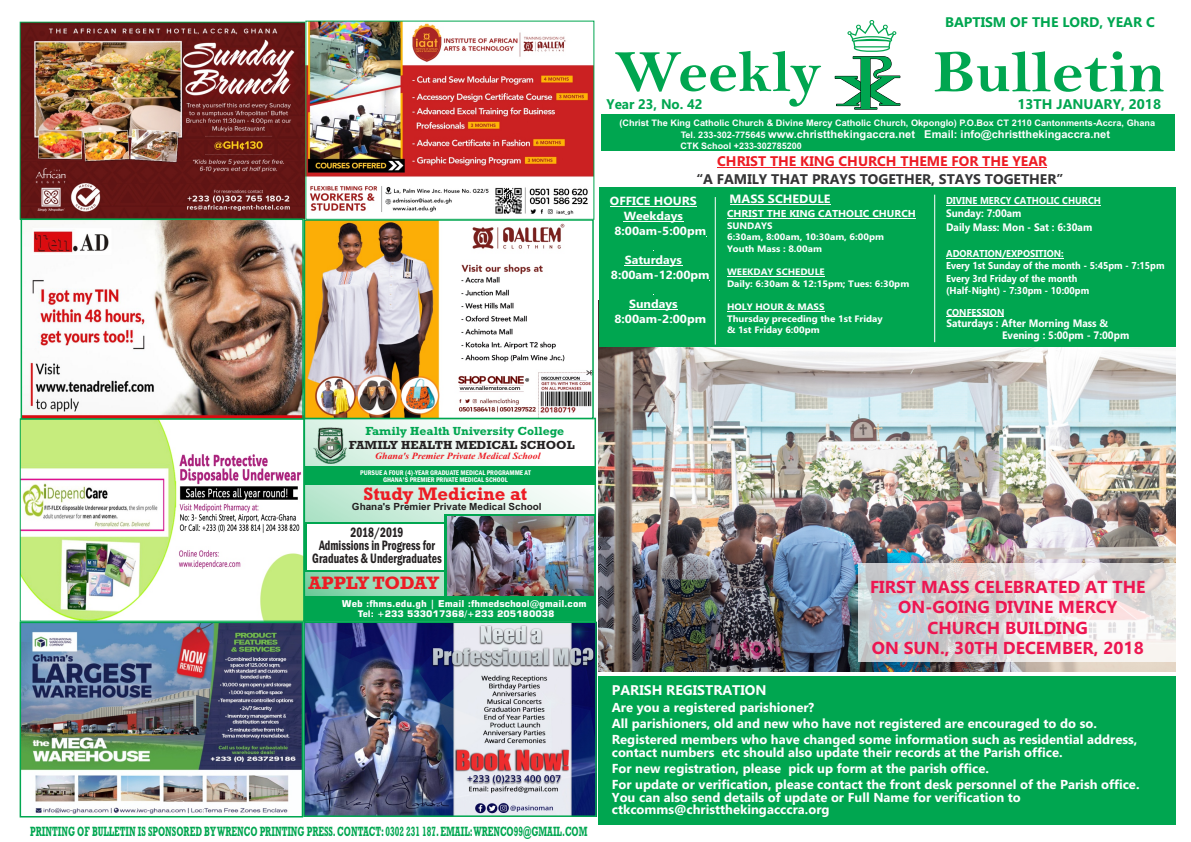
<style>
.page{position:relative;width:1191px;height:842px;background:#fff}
.page>*{position:absolute;margin:0;border:0;box-sizing:border-box;transform-origin:0 0}
.t1{font:59.9px "Bell MT Bold";color:#00a650;scale:1.11 1}
.t2{font:59.9px "Bell MT Bold";color:#00a650;scale:1.04 1}
.t3{font:700 18.4px "Rockwell";color:#ed1c24}
.t4{font:700 18.2px "Rockwell";letter-spacing:-.015em;color:#ed1c24}
.t5{font:700 17.4px/20.4px "Ebrima";color:#ed1651;text-align:center}
.t6{font:600 condensed 14.1px/13.3px "Franklin Gothic";color:#231f20;text-align:center;scale:.82 1}
.t7{font:700 14px "Ebrima";color:#343435}
.t8{font:700 14px "Ebrima";color:#ed1c24}
.t9{font:700 14px "Ebrima";color:#fff}
.t10{font:700 14px "Ebrima";color:#00a650}
.t11{font:700 14px "Ebrima";color:#00a650;scale:.96 1}
.t12{font:700 13.9px "Ebrima";color:#00a650}
.t13{font:700 13.6px "Rockwell";color:#00a650;scale:.62 1}
.t14{font:700 13px/16.2px "Ebrima";color:#fff}
.t15{font:700 12px "Ebrima";color:#fff;scale:1.05 1}
.t16{font:700 11.9px "Rockwell";color:#00a650}
.t17{font:700 11.9px "Rockwell";color:#231f20}
.t18{font:700 11.8px/14.7px "Ebrima";color:#fff;scale:1.05 1}
.t19{font:700 10.8px/13.5px "Ebrima";color:#fff;scale:.93 1}
.t20{font:700 10.8px "Arial";color:#fff}
.t21{font:700 10px/12.5px "Ebrima";color:#fff;scale:.93 1}
.t22{font:700 10px "Ebrima";color:#fff;scale:1.05 1}
.t23{font:700 9.9px "Arial";color:#231f20}
.t24{font:700 9.5px "Square 721 BT";color:#fff}
.t25{font:italic 700 9.5px "Times New Roman";color:#ed1c24}
.t26{font:700 9.3px/11.6px "Ebrima";color:#fff;scale:1.05 1}
.t27{font:700 9.1px "Square 721 BT";color:#fff}
.t28{font:700 9px "Arial";color:#fff}
.t29{font:600 condensed 7px/7.9px "Franklin Gothic";color:#fff;text-align:center}
.s1{font-size:9px}
</style>
<div class="page">
<img style="left:20px;top:21px;width:575px;height:599px">
<div style="left:20px;top:418px;width:284px;height:204px;border:1px solid #00a650"></div>
<svg style="left:305px;top:420px;width:289px;height:201px"></svg>
<div style="left:305px;top:466px;width:290px;height:18px;background:#00a650"></div>
<img style="left:314px;top:426px;width:33px;height:38px">
<div style="left:305px;top:522px;width:147px;height:50px;background:#00a650"></div>
<div style="left:444px;top:514px;width:151px;height:85px;background:linear-gradient(to bottom,#00a650,#00a650)"></div>
<img style="left:448px;top:516px;width:146px;height:80px">
<div style="left:305px;top:596px;width:289px;height:24px;background:#00a650"></div>
<div style="left:307px;top:524px;width:136px;height:46px;background:#fff"></div>
<div style="left:20px;top:22px;width:286px;height:198px;border:1px solid #00a650"></div>
<div style="left:304px;top:219px;width:290px;height:200px;border:1px solid #00a650"></div>
<div style="left:305px;top:21px;width:289px;height:199px;border:1px solid #00a650"></div>
<div style="left:21px;top:219px;width:283px;height:201px;border:1px solid #00a650"></div>
<img style="left:22px;top:624px;width:279px;height:190px">
<div style="left:20px;top:622px;width:283px;height:195px;border:1px solid #00a650"></div>
<img style="left:305px;top:623px;width:290px;height:192px">
<div style="left:303px;top:621px;width:294px;height:196px;border:1px solid #00a650"></div>
<img style="left:599px;top:347px;width:576px;height:325px">
<div style="left:599px;top:188px;width:576px;height:159px;background:#00a650"></div>
<div style="left:601px;top:114px;width:573px;height:37px;background:#00a650"></div>
<hr style="left:717px;top:168px;width:49px;height:1px;background:#ed1c24">
<hr style="left:800px;top:168px;width:34px;height:1px;background:#ed1c24">
<hr style="left:838px;top:168px;width:58px;height:1px;background:#ed1c24">
<hr style="left:900px;top:168px;width:47px;height:1px;background:#ed1c24">
<hr style="left:1012px;top:168px;width:35px;height:1px;background:#ed1c24">
<svg style="left:834px;top:20px;width:66px;height:90px"></svg>
<hr style="left:729px;top:204px;width:35px;height:1px;background:#fff">
<hr style="left:768px;top:204px;width:62px;height:1px;background:#fff">
<hr style="left:727px;top:218px;width:189px;height:1px;background:#fff">
<hr style="left:727px;top:276px;width:98px;height:1px;background:#fff">
<hr style="left:727px;top:311px;width:97px;height:1px;background:#fff">
<hr style="left:946px;top:205px;width:155px;height:1px;background:#fff">
<hr style="left:946px;top:258px;width:117px;height:1px;background:#fff">
<hr style="left:946px;top:316px;width:58px;height:1px;background:#fff">
<hr style="left:610px;top:206px;width:87px;height:1px;background:#fff">
<hr style="left:624px;top:221px;width:59px;height:1px;background:#fff">
<hr style="left:624px;top:265px;width:58px;height:1px;background:#fff">
<hr style="left:629px;top:309px;width:48px;height:1px;background:#fff">
<hr style="left:715px;top:197px;width:1px;height:148px;background:#fff">
<hr style="left:934px;top:195px;width:1px;height:147px;background:#fff">
<div style="left:857px;top:563px;width:319px;height:99px;background:#fff;opacity:.73"></div>
<div style="left:598px;top:676px;width:578px;height:148px;background:#00a650"></div>
<p class="t12" style="left:945px;top:17px;width:211px">BAPTISM OF THE LORD, YEAR C</p>
<h1 class="t2" style="left:615px;top:51px;width:200px">Weekly</h1>
<h1 class="t1" style="left:933px;top:51px;width:210px">Bulletin</h1>
<p class="t10" style="left:1017px;top:99px;width:145px">13TH JANUARY, 2018</p>
<p class="t28" style="left:619px;top:119px;width:537px">(Christ The King Catholic Church &amp; Divine Mercy Catholic Church, Okponglo) P.O.Box CT 2110 Cantonments-Accra, Ghana</p>
<p class="t20" style="left:680px;top:130px;width:431px"><span class="s1">Tel. 233-302-775645</span> www.christthekingaccra.net Email: info@christthekingaccra.net</p>
<p class="t11" style="left:606px;top:99px;width:101px">Year 23, No. 42</p>
<p class="t28" style="left:680px;top:143px;width:123px">CTK School +233-302785200</p>
<p class="t8" style="left:717px;top:156px;width:331px">CHRIST THE KING CHURCH THEME FOR THE YEAR</p>
<p class="t15" style="left:729px;top:194px;width:98px">MASS SCHEDULE</p>
<p class="t22" style="left:727px;top:210px;width:181px">CHRIST THE KING CATHOLIC CHURCH</p>
<p class="t26" style="left:727px;top:221px;width:151px">SUNDAYS<br>6:30am, 8:00am, 10:30am, 6:00pm<br>Youth Mass : 8.00am</p>
<p class="t26" style="left:727px;top:267px;width:175px">WEEKDAY SCHEDULE<br>Daily: 6:30am &amp; 12:15pm; Tues: 6:30pm</p>
<p class="t26" style="left:727px;top:302px;width:150px">HOLY HOUR &amp; MASS<br>Thursday preceding the 1st Friday &amp; 1st Friday 6:00pm</p>
<p class="t7" style="left:696px;top:174px;width:368px">“A FAMILY THAT PRAYS TOGETHER, STAYS TOGETHER”</p>
<p class="t21" style="left:946px;top:195px;width:168px">DIVINE MERCY CATHOLIC CHURCH</p>
<p class="t19" style="left:946px;top:208px;width:159px">Sunday: 7:00am<br>Daily Mass: Mon - Sat : 6:30am</p>
<p class="t21" style="left:946px;top:248px;width:236px">ADORATION/EXPOSITION:<br>Every 1st Sunday of the month - 5:45pm - 7:15pm<br>Every 3rd Friday of the month<br>(Half-Night) - 7:30pm - 10:00pm</p>
<p class="t21" style="left:946px;top:307px;width:64px">CONFESSION</p>
<p class="t19" style="left:1002px;top:319px;width:138px;line-height:12px;text-indent:-56px">Saturdays : After Morning Mass &amp;<br>Evening : 5:00pm - 7:00pm</p>
<p class="t18" style="left:610px;top:195px;width:84px">OFFICE HOURS</p>
<p class="t18" style="left:624px;top:210px;width:58px">Weekdays</p>
<p class="t18" style="left:614px;top:224px;width:89px">8:00am-5:00pm</p>
<p class="t18" style="left:611px;top:254px;width:96px;text-indent:14px">Saturdays<br>8:00am-12:00pm</p>
<p class="t18" style="left:614px;top:298px;width:89px;text-indent:15px">Sundays<br>8:00am-2:00pm</p>
<p class="t16" style="left:365px;top:427px;width:200px">Family Health University College</p>
<p class="t29" style="left:360px;top:469px;width:172px">PURSUE A FOUR (4)-YEAR GRADUATE MEDICAL PROGRAMME AT<br>GHANA'S PREMIER PRIVATE MEDICAL SCHOOL</p>
<p class="t23" style="left:352px;top:503px;width:191px">Ghana's Premier Private Medical School</p>
<p class="t17" style="left:349px;top:441px;width:227px">FAMILY HEALTH MEDICAL SCHOOL</p>
<p class="t25" style="left:375px;top:453px;width:167px">Ghana's Premier Private Medical School</p>
<h2 class="t3" style="left:363px;top:487px;width:165px">Study Medicine at</h2>
<p class="t6" style="left:312px;top:526px;width:159px">2018/2019<br>Admissions in Progress for<br>Graduates &amp; Undergraduates</p>
<h3 class="t4" style="left:309px;top:576px;width:132px">APPLY TODAY</h3>
<p class="t24" style="left:342px;top:599px;width:246px">Web :fhms.edu.gh | Email :fhmedschool@gmail.com</p>
<p class="t27" style="left:358px;top:610px;width:198px">Tel: +233 533017368/+233 205180038</p>
<p class="t13" style="left:30px;top:827px;width:900px">PRINTING OF BULLETIN IS SPONSORED BY WRENCO PRINTING PRESS. CONTACT: 0302 231 187. EMAIL:WRENCO99@GMAIL.COM</p>
<h3 class="t5" style="left:870px;top:578px;width:277px">FIRST MASS CELEBRATED AT THE<br>ON-GOING DIVINE MERCY<br>CHURCH BUILDING<br>ON SUN., 30TH DECEMBER, 2018</h3>
<p class="t9" style="left:612px;top:685px;width:156px">PARISH REGISTRATION</p>
<p class="t14" style="left:612px;top:700px;width:527px">Are you a registered parishioner?<br>All parishioners, old and new who have not registered are encouraged to do so.<br>Registered members who have changed some information such as residential address,</p>
<p class="t14" style="left:612px;top:745px;width:529px">contact numbers etc should also update their records at the Parish office.<br>For new registration, please pick up form at the parish office.<br>For update or verification, please contact the front desk personnel of the Parish office.</p>
<p class="t14" style="left:612px;top:792px;width:410px;line-height:12.5px">You can also send details of update or Full Name for verification to ctkcomms@christthekingacccra.org</p>
</div>
